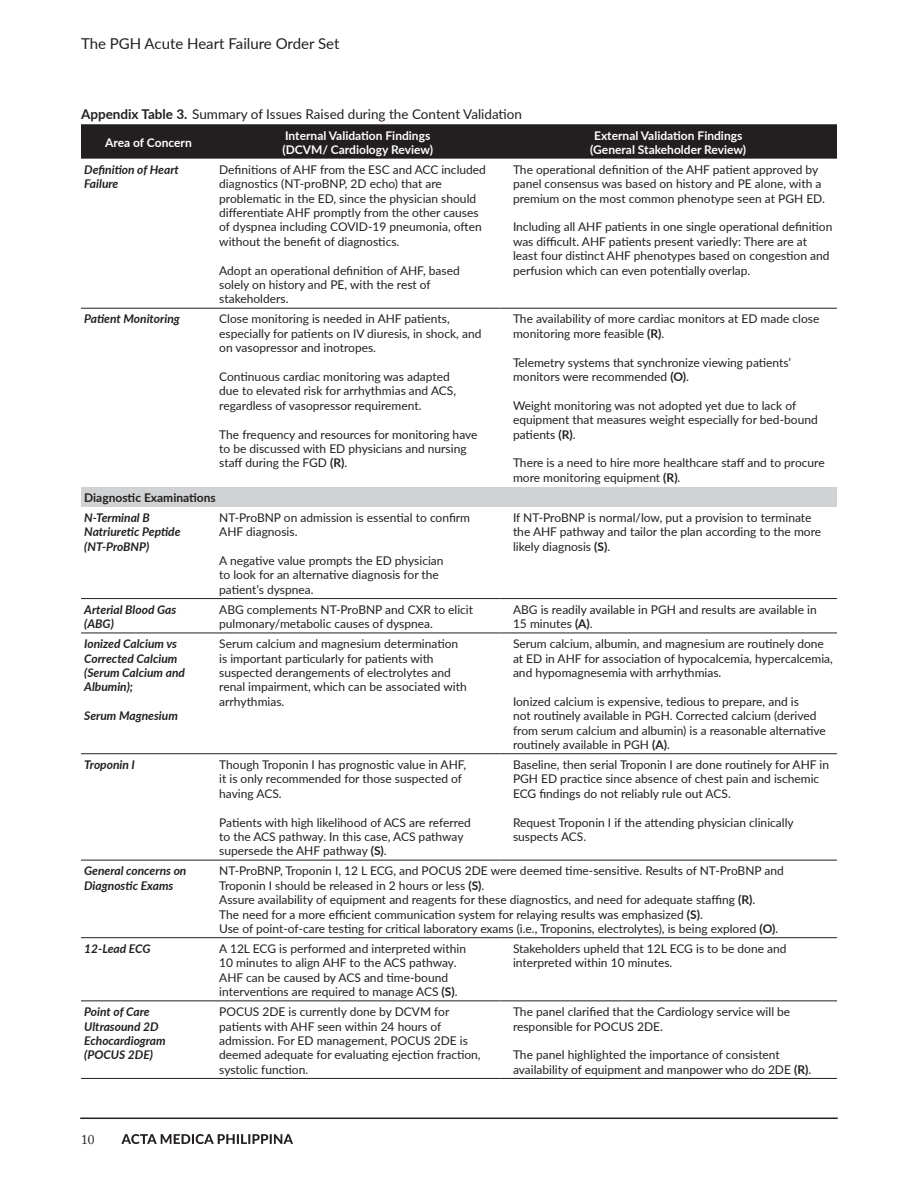
<style>
.page{position:relative;width:918px;height:1188px;background:#fff}
.page>*{position:absolute;margin:0;border:0;box-sizing:border-box;transform-origin:0 0}
.t1{font:15px "Lato";color:#231f20}
.t2{font:13.5px "Lato";color:#231f20}
.t3{font:13.5px "Adobe Caslon Pro";color:#231f20}
.t4{font:12px/14.4px "Lato";color:#231f20}
.t5{font:italic 700 12px/14.4px "Lato";color:#231f20}
.t6{font:700 12px/14.4px "Lato";color:#fff}
.t7{font:700 12px "Lato";color:#231f20}
.s1{font-weight:700}
</style>
<div class="page">
<div style="left:81px;top:124px;width:756px;height:35px;background:#231f20"></div>
<div style="left:81px;top:487px;width:756px;height:20px;background:#d1d2d4"></div>
<hr style="left:81px;top:308px;width:135px;height:1px;background:#231f20">
<hr style="left:216px;top:308px;width:284px;height:1px;background:#231f20">
<hr style="left:500px;top:308px;width:337px;height:1px;background:#231f20">
<hr style="left:81px;top:598px;width:135px;height:1px;background:#231f20">
<hr style="left:216px;top:598px;width:284px;height:1px;background:#231f20">
<hr style="left:500px;top:598px;width:337px;height:1px;background:#231f20">
<hr style="left:81px;top:633px;width:135px;height:1px;background:#231f20">
<hr style="left:216px;top:633px;width:284px;height:1px;background:#231f20">
<hr style="left:500px;top:633px;width:337px;height:1px;background:#231f20">
<hr style="left:81px;top:937px;width:135px;height:1px;background:#231f20">
<hr style="left:216px;top:937px;width:284px;height:1px;background:#231f20">
<hr style="left:500px;top:937px;width:337px;height:1px;background:#231f20">
<hr style="left:81px;top:1000px;width:135px;height:1px;background:#231f20">
<hr style="left:216px;top:1000px;width:284px;height:1px;background:#231f20">
<hr style="left:500px;top:1000px;width:337px;height:1px;background:#231f20">
<hr style="left:81px;top:860px;width:135px;height:1px;background:#231f20">
<hr style="left:216px;top:860px;width:284px;height:1px;background:#231f20">
<hr style="left:500px;top:860px;width:337px;height:1px;background:#231f20">
<hr style="left:81px;top:753px;width:135px;height:1px;background:#231f20">
<hr style="left:216px;top:753px;width:284px;height:1px;background:#231f20">
<hr style="left:500px;top:753px;width:337px;height:1px;background:#231f20">
<hr style="left:81px;top:1078px;width:135px;height:1px;background:#231f20">
<hr style="left:216px;top:1078px;width:284px;height:1px;background:#231f20">
<hr style="left:500px;top:1078px;width:337px;height:1px;background:#231f20">
<hr style="left:80px;top:1118px;width:758px;height:1px;background:#231f20">
<svg style="left:121px;top:1134px;width:172px;height:10px"></svg>
<p class="t1" style="left:81px;top:33px;width:260px">The PGH Acute Heart Failure Order Set</p>
<p class="t2" style="left:81px;top:104px;width:443px"><span class="s1">Appendix Table 3.</span> Summary of Issues Raised during the Content Validation</p>
<p class="t6" style="left:105px;top:135px;width:88px">Area of Concern</p>
<p class="t6" style="left:282px;top:127px;width:152px">Internal Validation Findings (DCVM/ Cardiology Review)</p>
<p class="t6" style="left:590px;top:127px;width:158px;text-align:center">External Validation Findings (General Stakeholder Review)</p>
<p class="t5" style="left:84px;top:162px;width:96px">Definition of Heart<br>Failure</p>
<p class="t4" style="left:219px;top:162px;width:268px">Definitions of AHF from the ESC and ACC included diagnostics (NT-proBNP, 2D echo) that are problematic in the ED, since the physician should differentiate AHF promptly from the other causes of dyspnea including COVID-19 pneumonia, often without the benefit of diagnostics.</p>
<p class="t4" style="left:219px;top:263px;width:242px">Adopt an operational definition of AHF, based solely on history and PE, with the rest of stakeholders.</p>
<p class="t4" style="left:513px;top:162px;width:314px">The operational definition of the AHF patient approved by panel consensus was based on history and PE alone, with a premium on the most common phenotype seen at PGH ED.</p>
<p class="t4" style="left:513px;top:219px;width:321px">Including all AHF patients in one single operational definition was difficult. AHF patients present variedly: There are at least four distinct AHF phenotypes based on congestion and perfusion which can even potentially overlap.</p>
<p class="t5" style="left:84px;top:311px;width:97px">Patient Monitoring</p>
<p class="t4" style="left:219px;top:311px;width:264px">Close monitoring is needed in AHF patients, especially for patients on IV diuresis, in shock, and on vasopressor and inotropes.</p>
<p class="t4" style="left:219px;top:369px;width:238px">Continuous cardiac monitoring was adapted due to elevated risk for arrhythmias and ACS, regardless of vasopressor requirement.</p>
<p class="t4" style="left:219px;top:427px;width:260px">The frequency and resources for monitoring have to be discussed with ED physicians and nursing staff during the FGD <span class="s1">(R)</span>.</p>
<p class="t7" style="left:84px;top:489px;width:133px">Diagnostic Examinations</p>
<p class="t5" style="left:84px;top:510px;width:98px">N-Terminal B<br>Natriuretic Peptide (NT-ProBNP)</p>
<p class="t4" style="left:219px;top:510px;width:252px">NT-ProBNP on admission is essential to confirm<br>AHF diagnosis.</p>
<p class="t4" style="left:219px;top:553px;width:226px">A negative value prompts the ED physician to look for an alternative diagnosis for the patient’s dyspnea.</p>
<p class="t4" style="left:513px;top:311px;width:308px">The availability of more cardiac monitors at ED made close monitoring more feasible <span class="s1">(R)</span>.</p>
<p class="t4" style="left:513px;top:355px;width:280px">Telemetry systems that synchronize viewing patients’ monitors were recommended <span class="s1">(O)</span>.</p>
<p class="t4" style="left:513px;top:398px;width:306px">Weight monitoring was not adopted yet due to lack of equipment that measures weight especially for bed-bound patients <span class="s1">(R)</span>.</p>
<p class="t4" style="left:513px;top:455px;width:313px">There is a need to hire more healthcare staff and to procure more monitoring equipment <span class="s1">(R)</span>.</p>
<p class="t4" style="left:513px;top:510px;width:310px">If NT-ProBNP is normal/low, put a provision to terminate the AHF pathway and tailor the plan according to the more likely diagnosis <span class="s1">(S)</span>.</p>
<p class="t5" style="left:84px;top:602px;width:94px">Arterial Blood Gas (ABG)</p>
<p class="t4" style="left:219px;top:602px;width:255px">ABG complements NT-ProBNP and CXR to elicit pulmonary/metabolic causes of dyspnea.</p>
<p class="t4" style="left:513px;top:602px;width:305px">ABG is readily available in PGH and results are available in<br>15 minutes <span class="s1">(A)</span>.</p>
<p class="t5" style="left:84px;top:636px;width:102px">Ionized Calcium vs<br>Corrected Calcium (Serum Calcium and<br>Albumin);</p>
<p class="t5" style="left:84px;top:708px;width:95px">Serum Magnesium</p>
<p class="t4" style="left:219px;top:636px;width:249px">Serum calcium and magnesium determination is important particularly for patients with suspected derangements of electrolytes and renal impairment, which can be associated with arrhythmias.</p>
<p class="t4" style="left:513px;top:636px;width:321px">Serum calcium, albumin, and magnesium are routinely done at ED in AHF for association of hypocalcemia, hypercalcemia, and hypomagnesemia with arrhythmias.</p>
<p class="t4" style="left:513px;top:694px;width:314px">Ionized calcium is expensive, tedious to prepare, and is<br>not routinely available in PGH. Corrected calcium (derived from serum calcium and albumin) is a reasonable alternative routinely available in PGH <span class="s1">(A)</span>.</p>
<p class="t5" style="left:84px;top:757px;width:52px">Troponin I</p>
<p class="t4" style="left:219px;top:757px;width:249px">Though Troponin I has prognostic value in AHF, it is only recommended for those suspected of having ACS.</p>
<p class="t4" style="left:219px;top:815px;width:253px">Patients with high likelihood of ACS are referred to the ACS pathway. In this case, ACS pathway supersede the AHF pathway <span class="s1">(S)</span>.</p>
<p class="t4" style="left:513px;top:757px;width:318px">Baseline, then serial Troponin I are done routinely for AHF in<br>PGH ED practice since absence of chest pain and ischemic<br>ECG findings do not reliably rule out ACS.</p>
<p class="t4" style="left:513px;top:815px;width:282px">Request Troponin I if the attending physician clinically suspects ACS.</p>
<p class="t5" style="left:84px;top:863px;width:104px">General concerns on<br>Diagnostic Exams</p>
<p class="t4" style="left:219px;top:863px;width:566px">NT-ProBNP, Troponin I, 12 L ECG, and POCUS 2DE were deemed time-sensitive. Results of NT-ProBNP and Troponin I should be released in 2 hours or less <span class="s1">(S)</span>.<br>Assure availability of equipment and reagents for these diagnostics, and need for adequate staffing <span class="s1">(R)</span>.<br>The need for a more efficient communication system for relaying results was emphasized <span class="s1">(S)</span>.<br>Use of point-of-care testing for critical laboratory exams (i.e., Troponins, electrolytes), is being explored <span class="s1">(O)</span>.</p>
<p class="t5" style="left:84px;top:941px;width:68px">12-Lead ECG</p>
<p class="t4" style="left:219px;top:941px;width:248px">A 12L ECG is performed and interpreted within 10 minutes to align AHF to the ACS pathway.<br>AHF can be caused by ACS and time-bound interventions are required to manage ACS <span class="s1">(S)</span>.</p>
<p class="t4" style="left:513px;top:941px;width:275px">Stakeholders upheld that 12L ECG is to be done and interpreted within 10 minutes.</p>
<p class="t5" style="left:84px;top:1004px;width:83px">Point of Care<br>Ultrasound 2D<br>Echocardiogram (POCUS 2DE)</p>
<p class="t4" style="left:219px;top:1004px;width:263px">POCUS 2DE is currently done by DCVM for patients with AHF seen within 24 hours of admission. For ED management, POCUS 2DE is deemed adequate for evaluating ejection fraction, systolic function.</p>
<p class="t4" style="left:513px;top:1004px;width:279px">The panel clarified that the Cardiology service will be responsible for POCUS 2DE.</p>
<p class="t4" style="left:513px;top:1047px;width:300px">The panel highlighted the importance of consistent availability of equipment and manpower who do 2DE <span class="s1">(R)</span>.</p>
<p class="t3" style="left:81px;top:1131px;width:15px">10</p>
</div>
